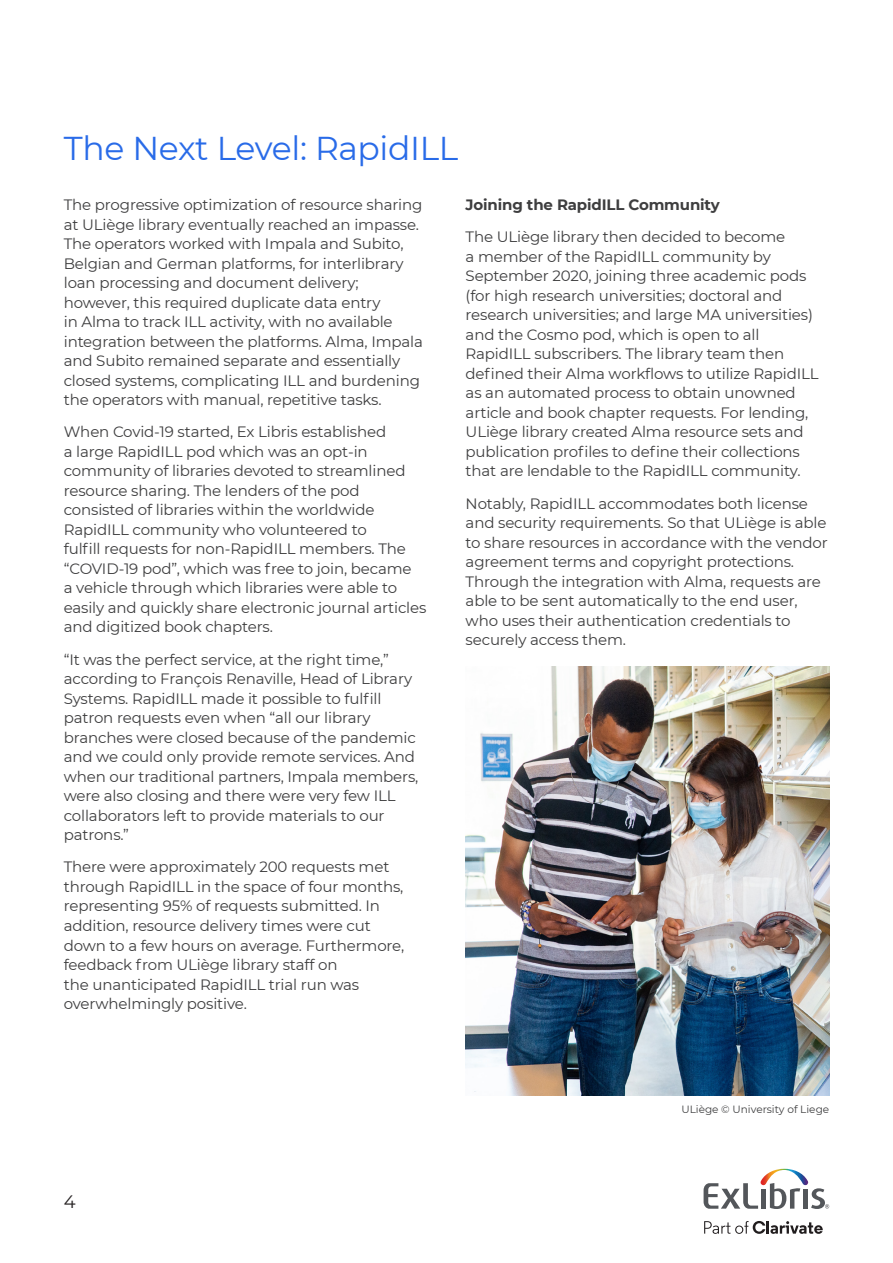
<style>
.page{position:relative;width:893px;height:1263px;background:#fff}
.page>*{position:absolute;margin:0;border:0;box-sizing:border-box;transform-origin:0 0}
.t1{font:33px "Montserrat";letter-spacing:-.01em;color:#296be8}
.t2{font:18px "Montserrat";color:#231f20}
.t3{font:15px/19.5px "Montserrat";letter-spacing:-.01em;color:#3e3e3f}
.t4{font:700 15px "Montserrat";letter-spacing:-.01em;color:#3e3e3f}
.t5{font:10.5px "Montserrat";color:#3e3e3f}
</style>
<div class="page">
<svg style="left:704px;top:1221px;width:119px;height:13px"></svg>
<svg style="left:704px;top:1169px;width:125px;height:40px"></svg>
<img style="left:466px;top:667px;width:363px;height:428px">
<p class="t1" style="left:64px;top:125px;width:396px">The Next Level: RapidILL</p>
<p class="t3" style="left:64px;top:195px;width:361px">The progressive optimization of resource sharing at ULiège library eventually reached an impasse.<br>The operators worked with Impala and Subito, Belgian and German platforms, for interlibrary loan processing and document delivery; however, this required duplicate data entry<br>in Alma to track ILL activity, with no available integration between the platforms. Alma, Impala and Subito remained separate and essentially closed systems, complicating ILL and burdening the operators with manual, repetitive tasks.</p>
<p class="t3" style="left:64px;top:422px;width:364px">When Covid-19 started, Ex Libris established<br>a large RapidILL pod which was an opt-in community of libraries devoted to streamlined resource sharing. The lenders of the pod consisted of libraries within the worldwide RapidILL community who volunteered to<br>fulfill requests for non-RapidILL members. The “COVID-19 pod”, which was free to join, became<br>a vehicle through which libraries were able to easily and quickly share electronic journal articles and digitized book chapters.</p>
<p class="t3" style="left:64px;top:649px;width:356px">“It was the perfect service, at the right time,” according to François Renaville, Head of Library Systems. RapidILL made it possible to fulfill patron requests even when “all our library branches were closed because of the pandemic and we could only provide remote services. And when our traditional partners, Impala members, were also closing and there were very few ILL collaborators left to provide materials to our patrons.”</p>
<p class="t3" style="left:64px;top:857px;width:342px">There were approximately 200 requests met through RapidILL in the space of four months, representing 95% of requests submitted. In addition, resource delivery times were cut down to a few hours on average. Furthermore, feedback from ULiège library staff on<br>the unanticipated RapidILL trial run was overwhelmingly positive.</p>
<p class="t2" style="left:64px;top:1189px;width:13px">4</p>
<p class="t4" style="left:466px;top:194px;width:256px">Joining the RapidILL Community</p>
<p class="t3" style="left:466px;top:227px;width:355px">The ULiège library then decided to become<br>a member of the RapidILL community by September 2020, joining three academic pods (for high research universities; doctoral and research universities; and large MA universities) and the Cosmo pod, which is open to all RapidILL subscribers. The library team then defined their Alma workflows to utilize RapidILL as an automated process to obtain unowned article and book chapter requests. For lending, ULiège library created Alma resource sets and publication profiles to define their collections that are lendable to the RapidILL community.</p>
<p class="t3" style="left:466px;top:493px;width:364px">Notably, RapidILL accommodates both license and security requirements. So that ULiège is able to share resources in accordance with the vendor agreement terms and copyright protections.<br>Through the integration with Alma, requests are able to be sent automatically to the end user, who uses their authentication credentials to securely access them.</p>
<p class="t5" style="left:681px;top:1102px;width:149px">ULiège © University of Liege</p>
</div>
